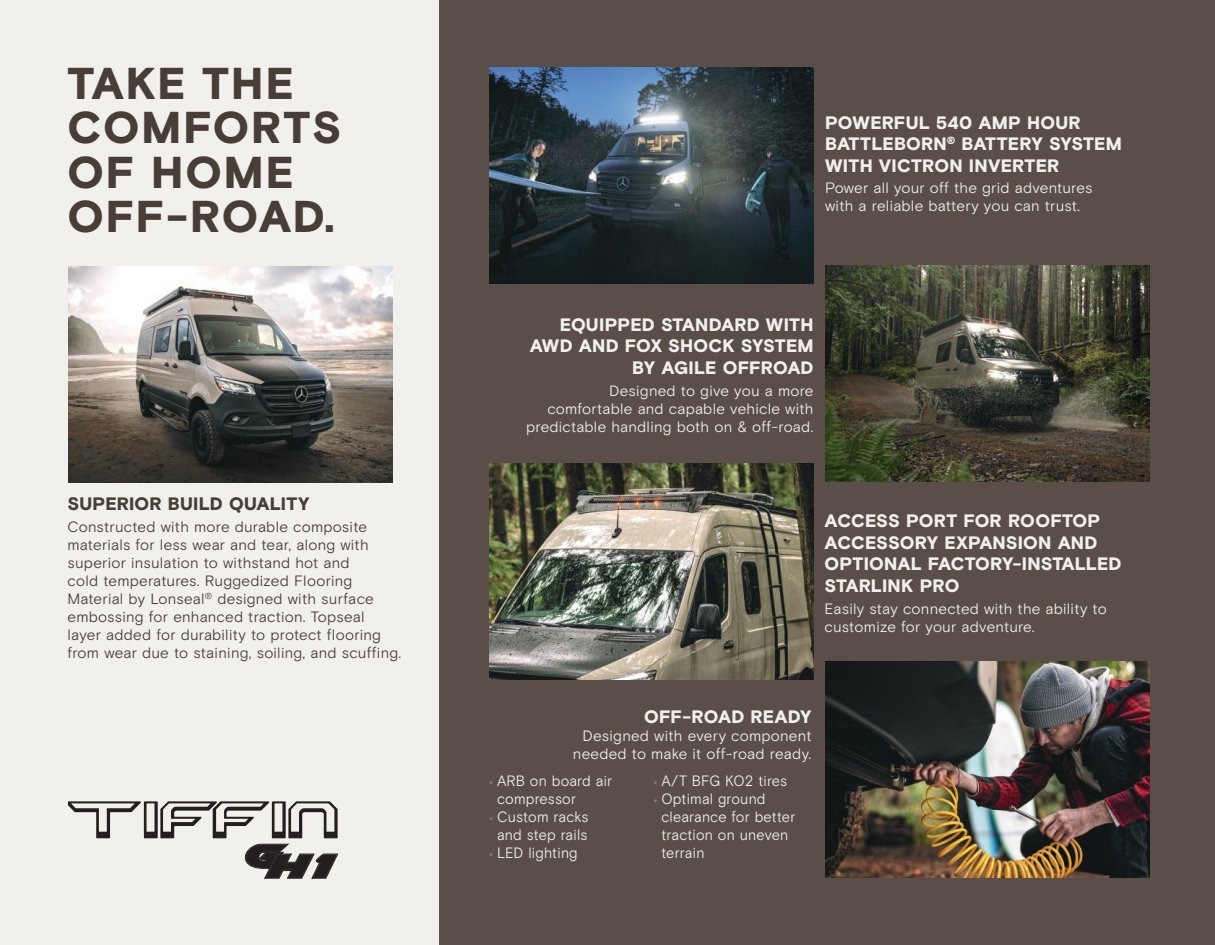
<style>
.page{position:relative;width:1215px;height:945px;background:#fff}
.page>*{position:absolute;margin:0;border:0;box-sizing:border-box;transform-origin:0 0}
.t1{font:900 44.55px/44.5px "Basis Grotesque Pro";letter-spacing:.045em;color:#463e37}
.t2{font:900 18px/21.6px "Basis Grotesque Pro";letter-spacing:.005em;color:#f2f0ed}
.t3{font:900 18px "Basis Grotesque Pro";letter-spacing:.01em;color:#463e37}
.t4{font:15px/18px "Basis Grotesque Pro Off White";letter-spacing:.015em;color:#463e37}
.t5{font:15px/18px "Basis Grotesque Pro Off White";letter-spacing:.015em;color:#f2f0ed;text-align:right}
.t6{font:15px/18px "Basis Grotesque Pro Off White";letter-spacing:.015em;color:#f2f0ed;scale:.95 1}
.s1{font-family:"Basis Grotesque Pro";font-weight:500;font-size:12px;color:#8c867d}
</style>
<div class="page">
<div style="left:439px;top:0;width:776px;height:945px;background:#594f48"></div>
<div style="left:0;top:0;width:439px;height:945px;background:#f2f0ed"></div>
<img style="left:490px;top:68px;width:324px;height:216px">
<img style="left:490px;top:464px;width:324px;height:216px">
<img style="left:825px;top:662px;width:324px;height:216px">
<img style="left:825px;top:266px;width:324px;height:216px">
<img style="left:68px;top:266px;width:324px;height:216px">
<svg style="left:68px;top:801px;width:270px;height:37px"></svg>
<svg style="left:245px;top:844px;width:93px;height:34px"></svg>
<h1 class="t1" style="left:68px;top:63px;width:275px">TAKE THE<br>COMFORTS<br>OF HOME<br>OFF-ROAD.</h1>
<p class="t3" style="left:68px;top:493px;width:244px">SUPERIOR BUILD QUALITY</p>
<p class="t4" style="left:68px;top:518px;width:335px">Constructed with more durable composite materials for less wear and tear, along with superior insulation to withstand hot and<br>cold temperatures. Ruggedized Flooring Material by Lonseal<sup>®</sup> designed with surface embossing for enhanced traction. Topseal layer added for durability to protect flooring from wear due to staining, soiling, and scuffing.</p>
<p class="t2" style="left:825px;top:112px;width:298px">POWERFUL 540 AMP HOUR<br>BATTLEBORN<sup>®</sup> BATTERY SYSTEM<br>WITH VICTRON INVERTER</p>
<p class="t5" style="left:825px;top:180px;width:269px;text-align:left">Power all your off the grid adventures with a reliable battery you can trust.</p>
<p class="t2" style="left:530px;top:315px;width:285px;text-align:right">EQUIPPED STANDARD WITH<br>AWD AND FOX SHOCK SYSTEM<br>BY AGILE OFFROAD</p>
<p class="t5" style="left:526px;top:382px;width:289px">Designed to give you a more comfortable and capable vehicle with predictable handling both on &amp; off-road.</p>
<p class="t2" style="left:825px;top:511px;width:298px">ACCESS PORT FOR ROOFTOP<br>ACCESSORY EXPANSION AND<br>OPTIONAL FACTORY-INSTALLED<br>STARLINK PRO</p>
<p class="t5" style="left:825px;top:600px;width:284px;text-align:left">Easily stay connected with the ability to customize for your adventure.</p>
<p class="t2" style="left:644px;top:707px;width:169px">OFF-ROAD READY</p>
<p class="t5" style="left:573px;top:727px;width:240px">Designed with every component needed to make it off-road ready.</p>
<p class="t6" style="left:497px;top:772px;width:123px;text-indent:-8px"><span class="s1">•</span> ARB on board air compressor</p>
<p class="t6" style="left:490px;top:808px;width:106px;text-align:center"><span class="s1">•</span> Custom racks and step rails</p>
<p class="t6" style="left:490px;top:844px;width:94px"><span class="s1">•</span> LED lighting</p>
<p class="t6" style="left:654px;top:772px;width:142px"><span class="s1">•</span> A/T BFG KO2 tires</p>
<p class="t6" style="left:661px;top:790px;width:143px;text-indent:-8px"><span class="s1">•</span> Optimal ground clearance for better traction on uneven terrain</p>
</div>
